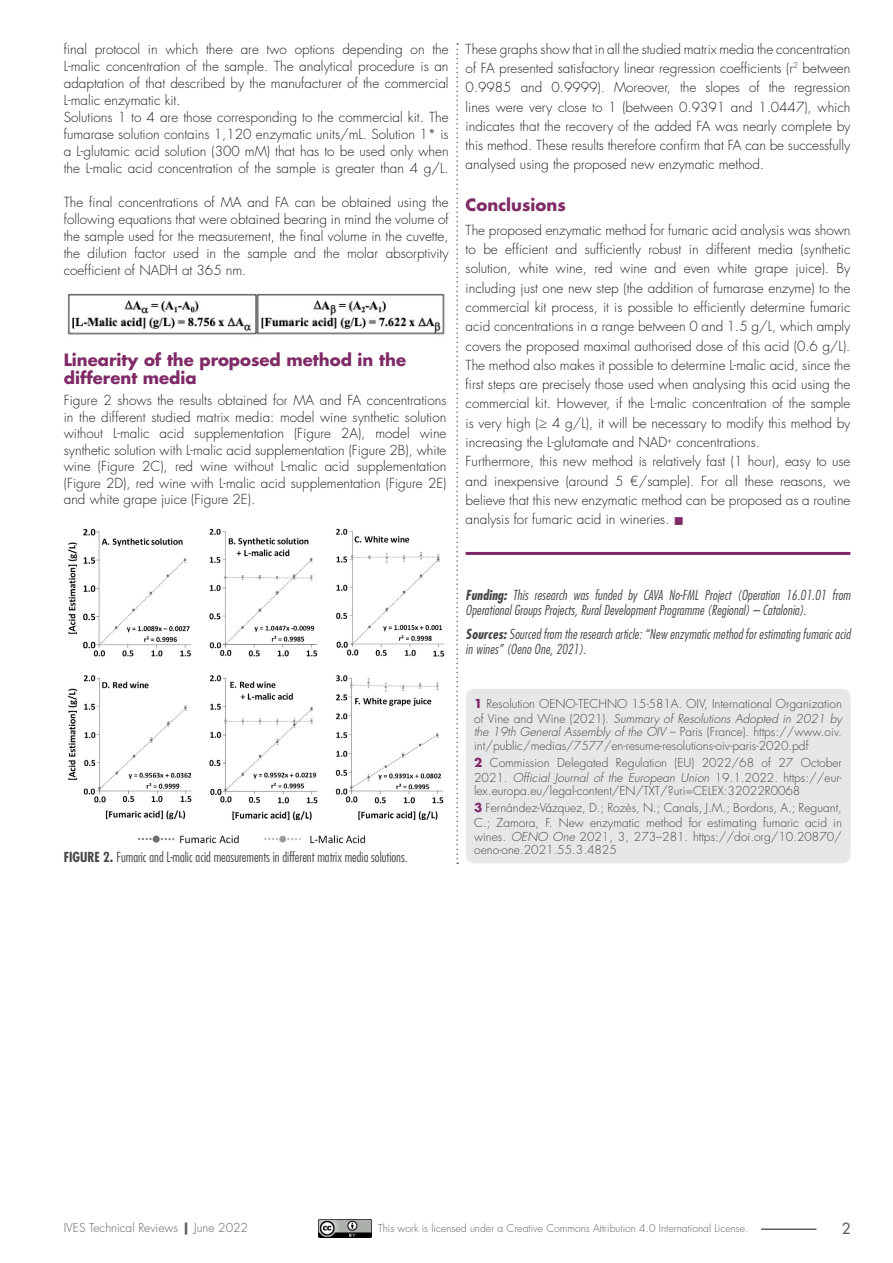
<style>
.page{position:relative;width:893px;height:1263px;background:#fff}
.page>*{position:absolute;margin:0;border:0;box-sizing:border-box;transform-origin:0 0}
.titre_partie_enology{font:700 16.5px/18px "Futura Std";color:#802a67}
.numéro_de_page{font:500 15px "Futura Std";color:#5d6162}
.texte_courant{font:300 13.5px/19.4px "Futura Std";color:#231f20;text-align:justify}
.mention_fin_d_articl{font:italic 300 condensed 13.5px/15px "Futura Std";letter-spacing:.01em;color:#454849}
.figure_texte{font:300 condensed 13.5px "Futura Std";color:#454849}
.références-notes_de{font:300 12px/15px "Futura Std";color:#454849}
.bas_de_page_droite{font:300 12px "Futura Std";color:#5d6162}
.bas_de_page_gauche{font:300 10.5px "Futura Std";color:#5d6162}
.s1{color:#802a67}
.s2{font-weight:700}
.s3{font-weight:700;color:#802a67}
.s4{font-style:italic}
.s5{font-weight:800}
</style>
<div class="page">
<hr style="left:466px;top:552px;width:384px;height:3px;background:#802a67">
<svg style="left:456px;top:43px;width:2px;height:821px"></svg>
<img style="left:68px;top:528px;width:377px;height:316px">
<div style="left:466px;top:689px;width:384px;height:174px;background:#e6e7e9;border-radius:9px"></div>
<img style="left:67px;top:293px;width:378px;height:42px">
<hr style="left:761px;top:1228px;width:55px;height:2px;background:#5d6162">
<img style="left:319px;top:1219px;width:52px;height:19px">
<p class="texte_courant" style="left:64px;top:41px;width:386px;line-height:17.1px">final protocol in which there are two options depending on the L-malic concentration of the sample. The analytical procedure is an adaptation of that described by the manufacturer of the commercial L-malic enzymatic kit.</p>
<p class="texte_courant" style="left:64px;top:109px;width:386px;line-height:17.1px">Solutions 1 to 4 are those corresponding to the commercial kit. The fumarase solution contains 1,120 enzymatic units/mL. Solution 1* is a L-glutamic acid solution (300 mM) that has to be used only when the L-malic acid concentration of the sample is greater than 4 g/L.</p>
<p class="texte_courant" style="left:64px;top:194px;width:386px;line-height:17.1px">The final concentrations of MA and FA can be obtained using the following equations that were obtained bearing in mind the volume of the sample used for the measurement, the final volume in the cuvette, the dilution factor used in the sample and the molar absorptivity coefficient of NADH at 365 nm.</p>
<p class="titre_partie_enology" style="left:64px;top:351px;width:344px">Linearity of the proposed method in the different media</p>
<p class="texte_courant" style="left:64px;top:392px;width:384px;line-height:16.5px">Figure 2 shows the results obtained for MA and FA concentrations in the different studied matrix media: model wine synthetic solution without L-malic acid supplementation (Figure 2A), model wine synthetic solution with L-malic acid supplementation (Figure 2B), white wine (Figure 2C), red wine without L-malic acid supplementation (Figure 2D), red wine with L-malic acid supplementation (Figure 2E) and white grape juice (Figure 2E).</p>
<p class="texte_courant" style="left:466px;top:39px;width:386px">These graphs show that in all the studied matrix media the concentration of FA presented satisfactory linear regression coefficients (r<sup>2</sup> between 0.9985 and 0.9999). Moreover, the slopes of the regression lines were very close to 1 (between 0.9391 and 1.0447), which indicates that the recovery of the added FA was nearly complete by this method. These results therefore confirm that FA can be successfully analysed using the proposed new enzymatic method.</p>
<p class="titre_partie_enology" style="left:466px;top:196px;width:102px">Conclusions</p>
<p class="texte_courant" style="left:466px;top:221px;width:386px">The proposed enzymatic method for fumaric acid analysis was shown to be efficient and sufficiently robust in different media (synthetic solution, white wine, red wine and even white grape juice). By including just one new step (the addition of fumarase enzyme) to the commercial kit process, it is possible to efficiently determine fumaric acid concentrations in a range between 0 and 1.5 g/L, which amply covers the proposed maximal authorised dose of this acid (0.6 g/L).<br>The method also makes it possible to determine L-malic acid, since the first steps are precisely those used when analysing this acid using the commercial kit. However, if the L-malic concentration of the sample is very high (≥ 4 g/L), it will be necessary to modify this method by increasing the L-glutamate and NAD<sup>+</sup> concentrations.</p>
<p class="texte_courant" style="left:466px;top:452px;width:386px">Furthermore, this new method is relatively fast (1 hour), easy to use and inexpensive (around 5 €/sample). For all these reasons, we believe that this new enzymatic method can be proposed as a routine analysis for fumaric acid in wineries. <span class="s1">■</span></p>
<p class="figure_texte" style="left:64px;top:849px;width:345px"><span class="s2">FIGURE 2.</span> Fumaric and L-malic acid measurements in different matrix media solutions.</p>
<p class="mention_fin_d_articl" style="left:466px;top:588px;width:386px"><span class="s2">Funding:</span> This research was funded by CAVA No-FML Project (Operation 16.01.01 from<br>Operational Groups Projects, Rural Development Programme (Regional) – Catalonia).</p>
<p class="mention_fin_d_articl" style="left:466px;top:627px;width:386px"><span class="s2">Sources:</span> Sourced from the research article: “New enzymatic method for estimating fumaric acid in wines” (Oeno One, 2021).</p>
<p class="références-notes_de" style="left:474px;top:696px;width:369px"><span class="s3">1</span> Resolution OENO-TECHNO 15-581A. OIV, International Organization of Vine and Wine (2021). <span class="s4">Summary of Resolutions Adopted in 2021 by</span></p>
<p class="références-notes_de" style="left:474px;top:725px;width:369px;line-height:13.5px"><span class="s4">the 19th General Assembly of the OIV</span> – Paris (France). https://www.oiv. int/public/medias/7577/en-resume-resolutions-oiv-paris-2020.pdf</p>
<p class="références-notes_de" style="left:474px;top:755px;width:369px"><span class="s3">2</span> Commission Delegated Regulation (EU) 2022/68 of 27 October<br>2021. <span class="s4">Official Journal of the European Union</span> 19.1.2022. https://eur-</p>
<p class="références-notes_de" style="left:474px;top:784px;width:328px">lex.europa.eu/legal-content/EN/TXT/?uri=CELEX:32022R0068</p>
<p class="références-notes_de" style="left:474px;top:801px;width:369px"><span class="s3">3</span> Fernández-Vázquez, D.; Rozès, N.; Canals, J.M.; Bordons, A.; Reguant,<br>C.; Zamora, F. New enzymatic method for estimating fumaric acid in</p>
<p class="références-notes_de" style="left:474px;top:830px;width:369px;line-height:13.5px">wines. <span class="s4">OENO One</span> 2021, 3, 273–281. https://doi.org/10.20870/ oeno-one.2021.55.3.4825</p>
<p class="bas_de_page_droite" style="left:64px;top:1220px;width:186px">IVES Technical Reviews <span class="s5">|</span> June 2022</p>
<p class="bas_de_page_gauche" style="left:378px;top:1222px;width:372px">This work is licensed under a Creative Commons Attribution 4.0 International License.</p>
<p class="numéro_de_page" style="left:842px;top:1219px;width:10px">2</p>
</div>
